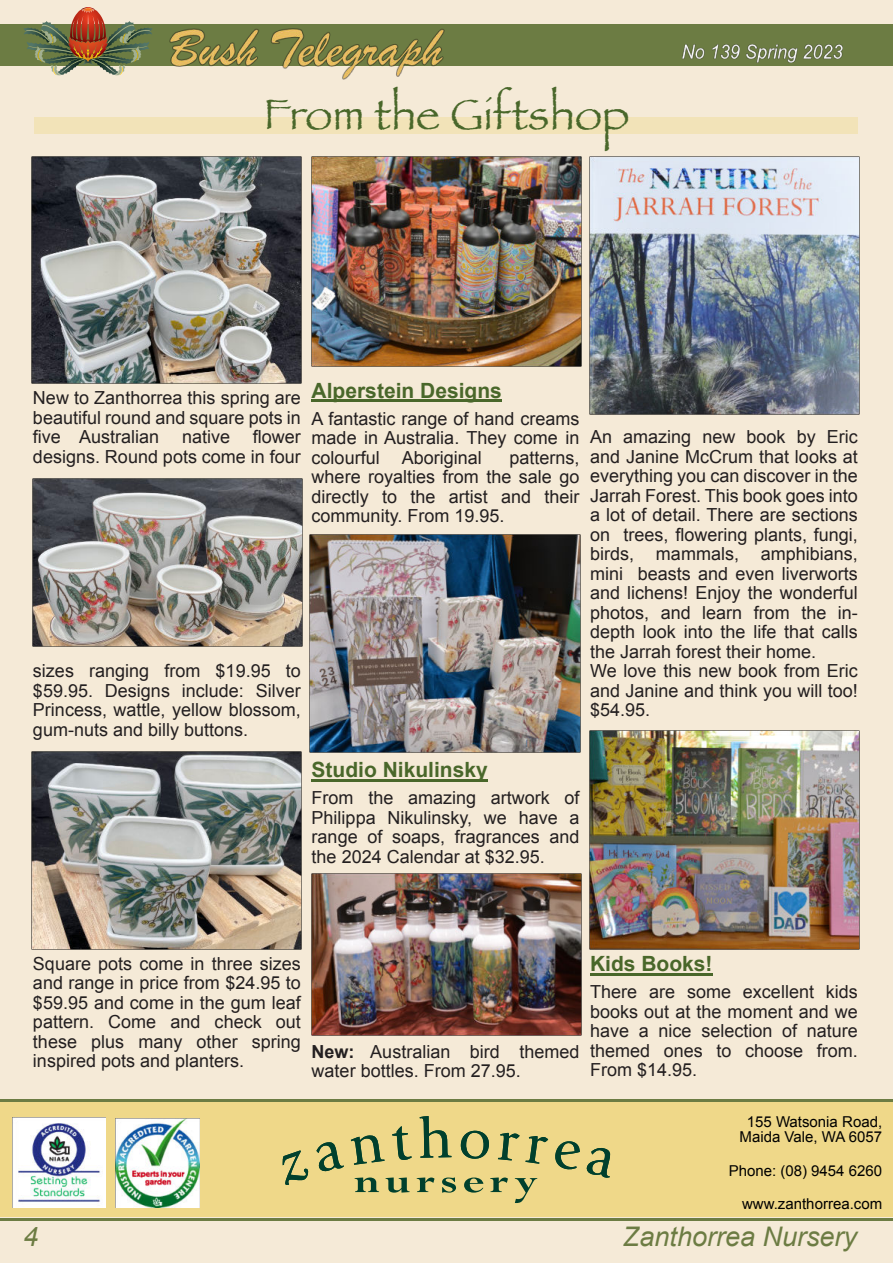
<style>
.page{position:relative;width:893px;height:1263px;background:#f5ead7}
.page>*{position:absolute;margin:0;border:0;box-sizing:border-box;transform-origin:0 0}
.t1{font:45px "Papyrus";color:#49672a}
.t2{font:italic 27px "Arial";color:#6c7c43}
.t3{font:700 21px "Arial";color:#49672a}
.t4{font:18px/19.5px "Arial";color:#231f20;text-align:justify}
.t5{font:15px/15.5px "Arial";color:#000;text-align:center}
.s1{font-weight:700}
</style>
<div class="page">
<div style="left:0;top:1101px;width:893px;height:116px;background:#efd889"></div>
<hr style="left:0;top:1099px;width:893px;height:2px;background:#6c7c43">
<svg style="left:283px;top:1150px;width:26px;height:35px"></svg>
<svg style="left:316px;top:1116px;width:294px;height:87px"></svg>
<div style="left:0;top:25px;width:893px;height:41px;background:#6c7c43"></div>
<svg style="left:24px;top:7px;width:128px;height:68px"></svg>
<img style="left:13px;top:1117px;width:92px;height:90px">
<img style="left:115px;top:1118px;width:84px;height:89px">
<img style="left:170px;top:28px;width:274px;height:51px">
<img style="left:683px;top:45px;width:160px;height:17px">
<hr style="left:0;top:1218px;width:893px;height:2px;background:#6c7c43">
<hr style="left:312px;top:400px;width:190px;height:2px;background:#49672a">
<hr style="left:312px;top:779px;width:176px;height:2px;background:#49672a">
<hr style="left:590px;top:974px;width:123px;height:2px;background:#49672a">
<img style="left:31px;top:157px;width:271px;height:227px">
<img style="left:32px;top:478px;width:271px;height:169px">
<img style="left:31px;top:751px;width:271px;height:199px">
<img style="left:310px;top:534px;width:270px;height:219px">
<img style="left:311px;top:157px;width:271px;height:210px">
<img style="left:311px;top:874px;width:271px;height:161px">
<img style="left:589px;top:730px;width:271px;height:220px">
<img style="left:589px;top:157px;width:271px;height:257px">
<div style="left:34px;top:117px;width:824px;height:16px;background:#f2e3b8"></div>
<h1 class="t1" style="left:263px;top:87px;width:368px">From the Giftshop</h1>
<p class="t4" style="left:33px;top:390px;width:269px">New to Zanthorrea this spring are beautiful round and square pots in five Australian</p>
<p class="t4" style="left:33px;top:429px;width:269px;text-align:right">flower<br>designs. Round pots come in four</p>
<p class="t4" style="left:182px;top:429px;width:50px">native</p>
<p class="t4" style="left:33px;top:663px;width:269px">sizes ranging from $19.95 to $59.95. Designs include: Silver Princess, wattle, yellow blossom, gum-nuts and billy buttons.</p>
<p class="t3" style="left:312px;top:382px;width:192px">Alperstein Designs</p>
<p class="t4" style="left:312px;top:410px;width:269px">A fantastic range of hand creams made in Australia. They come in colourful Aboriginal</p>
<p class="t4" style="left:312px;top:449px;width:269px;text-indent:198px">patterns, where royalties from the sale go directly to the artist and their community. From 19.95.</p>
<p class="t4" style="left:590px;top:429px;width:269px;text-align:left">An amazing new book by Eric and Janine McCrum that looks at everything you can discover in the<br>Jarrah Forest. This book goes into a lot of detail. There are sections on trees, flowering plants, fungi, birds, mammals, amphibians, mini beasts and even liverworts and lichens! Enjoy the wonderful photos, and learn from the in&shy;depth look into the life that calls the Jarrah forest their home.<br>We love this new book from Eric and Janine and think you will too! $54.95.</p>
<p class="t3" style="left:312px;top:762px;width:178px">Studio Nikulinsky</p>
<p class="t4" style="left:312px;top:790px;width:269px">From the amazing artwork of Philippa Nikulinsky, we have a range of soaps, fragrances and the 2024 Calendar at $32.95.</p>
<p class="t4" style="left:33px;top:955px;width:269px">Square pots come in three sizes and range in price from $24.95 to $59.95 and come in the gum leaf pattern. Come and check out these plus many other spring inspired pots and planters.</p>
<p class="t4" style="left:312px;top:1043px;width:269px"><span class="s1">New:</span> Australian bird themed water bottles. From 27.95.</p>
<p class="t3" style="left:590px;top:956px;width:124px">Kids Books!</p>
<p class="t4" style="left:590px;top:984px;width:269px">There are some excellent kids books out at the moment and we have a nice selection of nature themed ones to choose from.<br>From $14.95.</p>
<p class="t5" style="left:740px;top:1115px;width:144px">155 Watsonia Road,<br>Maida Vale, WA 6057</p>
<p class="t5" style="left:729px;top:1164px;width:155px">Phone: (08) 9454 6260</p>
<p class="t5" style="left:742px;top:1198px;width:142px">www.zanthorrea.com</p>
<h2 class="t2" style="left:23px;top:1226px;width:17px">4</h2>
<h2 class="t2" style="left:623px;top:1226px;width:236px">Zanthorrea Nursery</h2>
</div>
